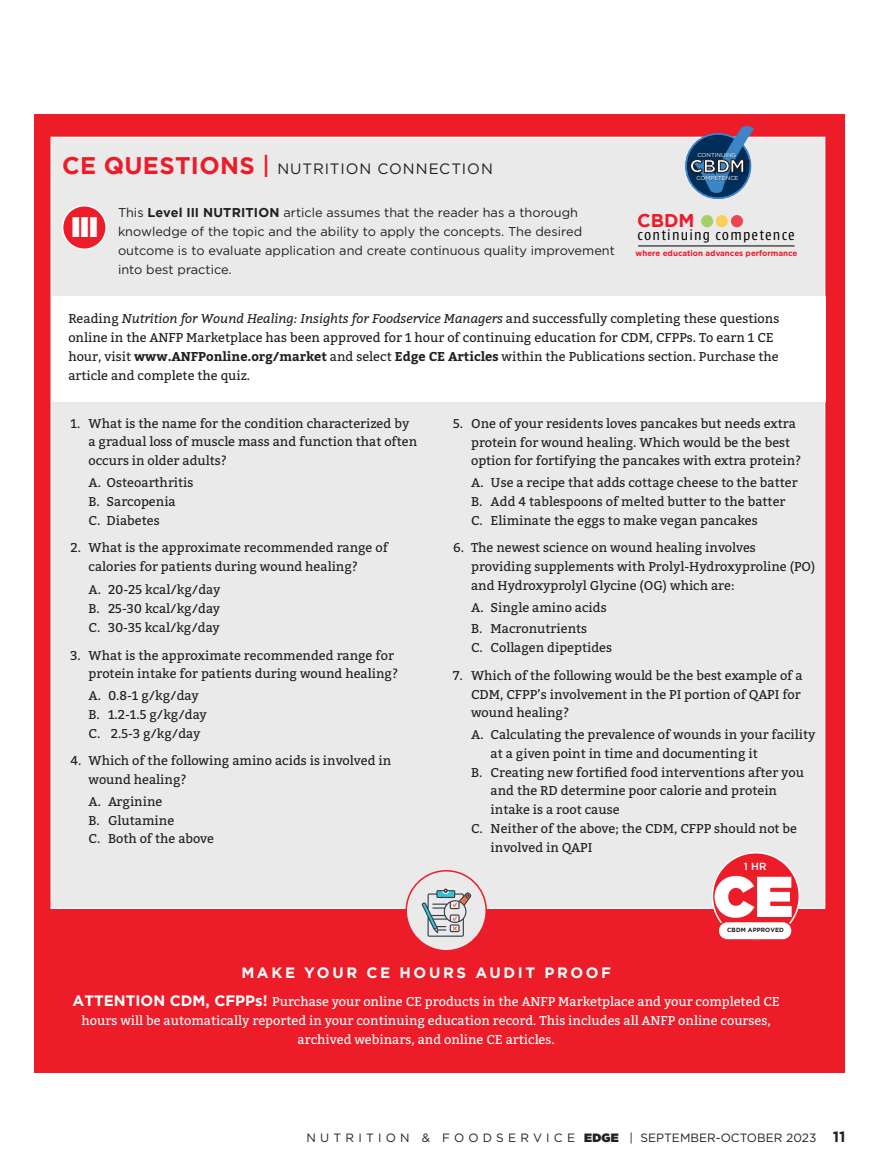
<style>
.page{position:relative;width:878px;height:1175px;background:#fff}
.page>*{position:absolute;margin:0;border:0;box-sizing:border-box;transform-origin:0 0}
.t1{font:57.45px "Gotham Ultra";color:#fff}
.t2{font:28.2px "Gotham Ultra";color:#fff}
.t3{font:700 18.45px "Gotham";color:#ed1c29}
.t4{font:300 15.75px "Urbana";letter-spacing:.075em;color:#000}
.t5{font:15px "Gotham";letter-spacing:.06em;color:#231f20}
.t6{font:700 15px "Gotham";letter-spacing:.175em;color:#fff}
.t7{font:12.75px/18.8px "Bitter";color:#231f20}
.t8{font:12.75px/18.8px "Bitter";color:#fff;text-align:center}
.t9{font:12.75px/18.8px "Gotham";color:#231f20}
.t10{font:12px "Gotham";color:#231f20}
.t11{font:500 10.35px "Gotham";color:#fff}
.t12{font:700 8.1px "Gotham";color:#ed1c29}
.t13{font:700 6px "Gotham";letter-spacing:.015em;color:#231f20}
.t14{font:5.7px "Gotham";color:#fff}
.s1{font-weight:700;font-size:24px;color:#ed1c29}
.s2{font-weight:500;font-size:24px;color:#ed1c29}
.s3{font-weight:700}
.s4{font-style:italic}
.s5{font-family:"Gotham";font-weight:700;font-size:15px}
.s6{font-family:"Gotham Ultra"}
.s7{font-weight:700;font-size:15px}
</style>
<div class="page">
<div style="left:34px;top:114px;width:810px;height:958px;background:#ed1c29"></div>
<div style="left:51px;top:137px;width:773px;height:771px;background:#eaeaeb"></div>
<div style="left:63px;top:206px;width:43px;height:43px;background:#ed1c29;border-radius:50%"></div>
<div style="left:62px;top:205px;width:45px;height:45px;border:2px solid #fff;border-radius:50%"></div>
<hr style="left:638px;top:246px;width:156px;height:1px;background:#000">
<svg style="left:715px;top:215px;width:12px;height:12px"></svg>
<svg style="left:701px;top:215px;width:12px;height:12px"></svg>
<div style="left:731px;top:215px;width:12px;height:12px;background:#ec454f;border-radius:50%"></div>
<div style="left:51px;top:296px;width:774px;height:105px;background:#fff"></div>
<div style="left:712px;top:852px;width:87px;height:87px;background:#ed1c29;border-radius:50%"></div>
<div style="left:711px;top:852px;width:89px;height:88px;border:2px solid #fff;border-radius:50%"></div>
<div style="left:718px;top:921px;width:74px;height:19px;background:#fff;border-radius:9px"></div>
<div style="left:717px;top:920px;width:75px;height:20px;border:2px solid #ed1c29;border-radius:9px"></div>
<div style="left:406px;top:870px;width:80px;height:80px;background:#eaeaeb;border-radius:50%"></div>
<div style="left:405px;top:870px;width:82px;height:81px;border:2px solid #ed1c29;border-radius:50%"></div>
<svg style="left:422px;top:888px;width:49px;height:48px"></svg>
<svg style="left:686px;top:134px;width:64px;height:64px"></svg>
<div style="left:685px;top:133px;width:66px;height:66px;border:2px solid #3d85c6;border-radius:50%"></div>
<svg style="left:690px;top:126px;width:64px;height:68px"></svg>
<img style="left:695px;top:175px;width:45px;height:9px">
<img style="left:694px;top:151px;width:46px;height:9px">
<p class="t5" style="left:62px;top:159px;width:432px"><span class="s1">CE QUESTIONS</span> <span class="s2">|</span> NUTRITION CONNECTION</p>
<h2 class="t2" style="left:71px;top:211px;width:28px">III</h2>
<p class="t9" style="left:118px;top:203px;width:498px">This <span class="s3">Level III NUTRITION</span> article assumes that the reader has a thorough knowledge of the topic and the ability to apply the concepts. The desired outcome is to evaluate application and create continuous quality improvement into best practice.</p>
<p class="t14" style="left:697px;top:151px;width:40px">CONTINUING</p>
<p class="t14" style="left:696px;top:175px;width:43px">COMPETENCE</p>
<h3 class="t3" style="left:637px;top:210px;width:59px">CBDM</h3>
<p class="t12" style="left:635px;top:248px;width:163px">where education advances performance</p>
<p class="t4" style="left:637px;top:227px;width:159px">continuing competence</p>
<p class="t7" style="left:68px;top:310px;width:712px">Reading <span class="s4">Nutrition for Wound Healing: Insights for Foodservice Managers</span> and successfully completing these questions online in the ANFP Marketplace has been approved for 1 hour of continuing education for CDM, CFPPs. To earn 1 CE hour, visit <span class="s3">www.ANFPonline.org/market</span> and select <span class="s3">Edge CE Articles</span> within the Publications section. Purchase the article and complete the quiz.</p>
<p class="t7" style="left:88px;top:414px;width:330px;text-indent:-18px">1. What is the name for the condition characterized by a gradual loss of muscle mass and function that often occurs in older adults?</p>
<p class="t7" style="left:88px;top:473px;width:106px">A. Osteoarthritis<br>B. Sarcopenia<br>C. Diabetes</p>
<p class="t7" style="left:88px;top:538px;width:301px;text-indent:-18px">2. What is the approximate recommended range of calories for patients during wound healing?</p>
<p class="t7" style="left:88px;top:580px;width:133px;text-align:justify">A. 20-25 kcal/kg/day B. 25-30 kcal/kg/day C. 30-35 kcal/kg/day</p>
<p class="t7" style="left:88px;top:646px;width:311px;text-indent:-18px">3. What is the approximate recommended range for protein intake for patients during wound healing?</p>
<p class="t7" style="left:88px;top:686px;width:120px">A. 0.8-1 g/kg/day<br>B. 1.2-1.5 g/kg/day<br>C. 2.5-3 g/kg/day</p>
<p class="t7" style="left:88px;top:751px;width:304px;text-indent:-18px">4. Which of the following amino acids is involved in wound healing?</p>
<p class="t7" style="left:88px;top:792px;width:127px">A. Arginine<br>B. Glutamine<br>C. Both of the above</p>
<p class="t7" style="left:471px;top:414px;width:332px;text-indent:-18px">5. One of your residents loves pancakes but needs extra protein for wound healing. Which would be the best option for fortifying the pancakes with extra protein?</p>
<p class="t7" style="left:471px;top:473px;width:328px">A. Use a recipe that adds cottage cheese to the batter<br>B. Add 4 tablespoons of melted butter to the batter<br>C. Eliminate the eggs to make vegan pancakes</p>
<p class="t7" style="left:471px;top:538px;width:346px;text-indent:-18px">6. The newest science on wound healing involves providing supplements with Prolyl-Hydroxyproline (PO) and Hydroxyprolyl Glycine (OG) which are:</p>
<p class="t7" style="left:471px;top:596px;width:137px;line-height:21.8px">A. Single amino acids<br>B. Macronutrients</p>
<p class="t7" style="left:471px;top:638px;width:142px">C. Collagen dipeptides</p>
<p class="t7" style="left:471px;top:666px;width:333px;text-indent:-18px">7. Which of the following would be the best example of a<br>CDM, CFPP’s involvement in the PI portion of QAPI for wound healing?</p>
<p class="t7" style="left:471px;top:725px;width:346px">A. Calculating the prevalence of wounds in your facility</p>
<p class="t7" style="left:490px;top:744px;width:269px">at a given point in time and documenting it</p>
<p class="t7" style="left:471px;top:763px;width:334px">B. Creating new fortified food interventions after you</p>
<p class="t7" style="left:490px;top:781px;width:288px">and the RD determine poor calorie and protein</p>
<p class="t7" style="left:490px;top:800px;width:130px">intake is a root cause</p>
<p class="t7" style="left:471px;top:819px;width:327px">C. Neither of the above; the CDM, CFPP should not be</p>
<p class="t7" style="left:490px;top:838px;width:103px">involved in QAPI</p>
<p class="t11" style="left:744px;top:860px;width:24px">1 HR</p>
<h1 class="t1" style="left:713px;top:863px;width:81px">CE</h1>
<p class="t13" style="left:727px;top:926px;width:58px">CBDM APPROVED</p>
<p class="t6" style="left:241px;top:964px;width:371px">MAKE YOUR CE HOURS AUDIT PROOF</p>
<p class="t8" style="left:73px;top:992px;width:708px"><span class="s5">ATTENTION CDM, CFPPs!</span> Purchase your online CE products in the ANFP Marketplace and your completed CE hours will be automatically reported in your continuing education record. This includes all ANFP online courses, archived webinars, and online CE articles.</p>
<p class="t10" style="left:306px;top:1129px;width:540px">N U T R I T I O N &amp; F O O D S E R V I C E <span class="s6">EDGE</span> | SEPTEMBER-OCTOBER 2023 <span class="s7">11</span></p>
</div>
